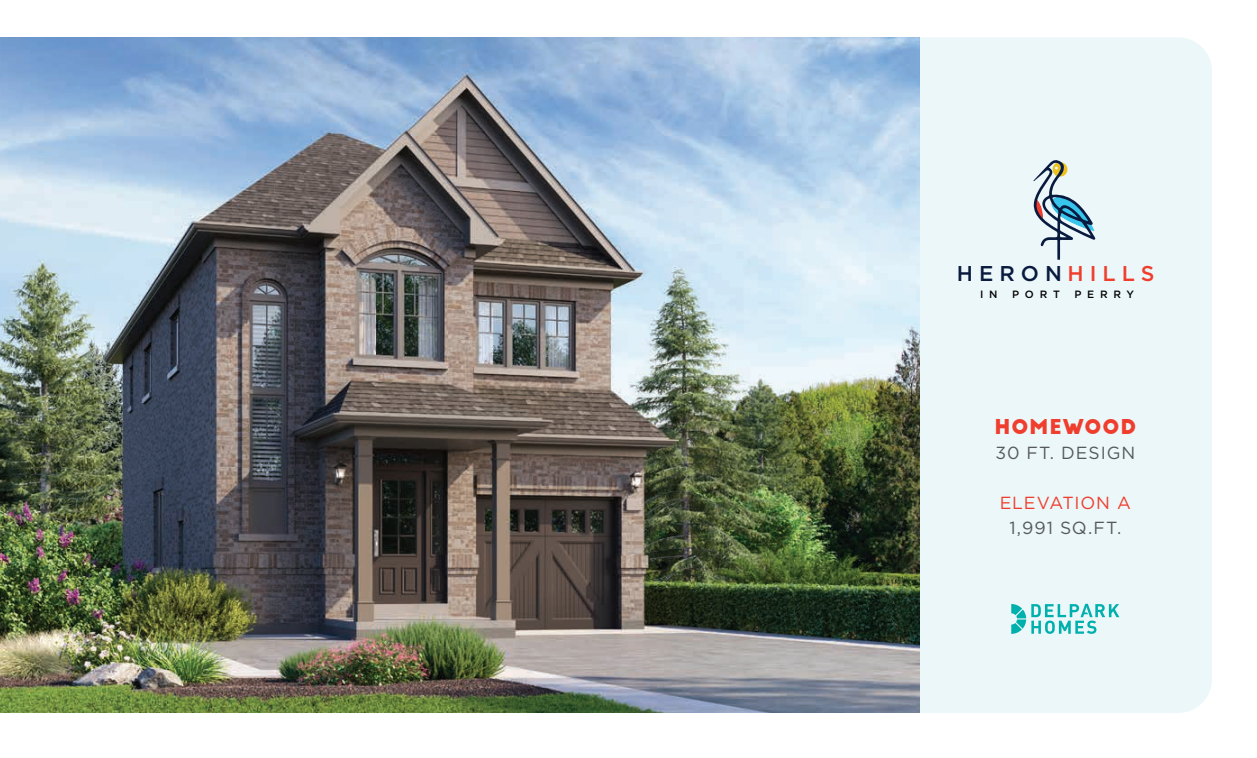
<style>
.page{position:relative;width:1257px;height:758px;background:#fff}
.page>*{position:absolute;margin:0;border:0;box-sizing:border-box;transform-origin:0 0}
.t1{font:500 21.38px "Gotham";letter-spacing:.28em;color:#091a3f}
.t2{font:700 20px "Big John PRO";letter-spacing:.055em;color:#ef3e2d}
.t3{font:17.5px "Gotham";letter-spacing:.055em;color:#56595b}
.t4{font:17.5px "Gotham";letter-spacing:.045em;color:#ef3e2d}
.t5{font:500 10.62px "Gotham";letter-spacing:.54em;color:#050504}
.s1{color:#ef3e2d}
</style>
<div class="page">
<div style="left:919px;top:37px;width:292px;height:675px;background:#ecf7f9"></div>
<img style="left:0;top:37px;width:919px;height:675px">
<svg style="left:1011px;top:603px;width:108px;height:30px"></svg>
<svg style="left:1033px;top:159px;width:62px;height:100px"></svg>
<p class="t1" style="left:956px;top:259px;width:199px">HERON<span class="s1">HILLS</span></p>
<p class="t5" style="left:980px;top:287px;width:19px">I N</p>
<p class="t5" style="left:1012px;top:287px;width:49px">PORT</p>
<p class="t5" style="left:1074px;top:287px;width:61px">PERRY</p>
<p class="t2" style="left:994px;top:414px;width:143px">HOMEWOOD</p>
<p class="t3" style="left:995px;top:442px;width:141px">30 FT. DESIGN</p>
<p class="t4" style="left:999px;top:492px;width:133px">ELEVATION A</p>
<p class="t3" style="left:1009px;top:517px;width:113px">1,991 SQ.FT.</p>
</div>
